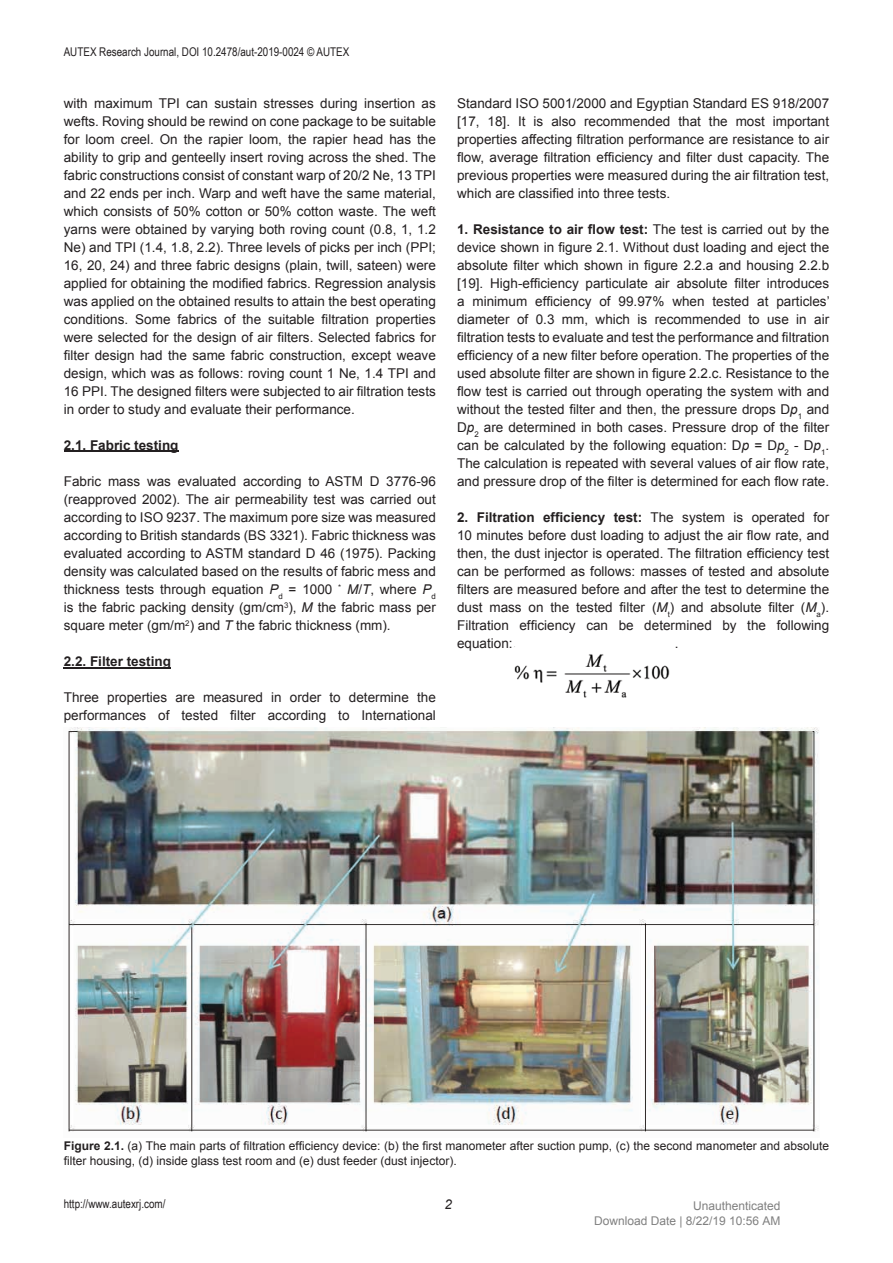
<style>
.page{position:relative;width:893px;height:1263px;background:#fff}
.page>*{position:absolute;margin:0;border:0;box-sizing:border-box;transform-origin:0 0}
.t1{font:13.5px/18px "Arial";color:#231f20;text-align:justify}
.t2{font:700 13.5px "Arial";color:#231f20}
.t3{font:italic 13.5px "Arial";color:#231f20}
.t4{font:12px/14.4px "Arial";color:#231f20}
.t5{font:12px "Arial Narrow";color:#231f20}
.t6{font:12px/15px "Arial";color:#808080;text-align:right}
.s1{font-style:italic}
.s2{font-weight:700}
</style>
<div class="page">
<hr style="left:64px;top:451px;width:115px;height:1px;background:#231f20">
<hr style="left:64px;top:667px;width:107px;height:1px;background:#231f20">
<img style="left:514px;top:654px;width:156px;height:44px">
<img style="left:68px;top:728px;width:751px;height:404px">
<p class="t5" style="left:64px;top:43px;width:287px">AUTEX Research Journal, DOI 10.2478/aut-2019-0024 © AUTEX</p>
<p class="t1" style="left:64px;top:94px;width:374px">with maximum TPI can sustain stresses during insertion as wefts. Roving should be rewind on cone package to be suitable for loom creel. On the rapier loom, the rapier head has the ability to grip and genteelly insert roving across the shed. The fabric constructions consist of constant warp of 20/2 Ne, 13 TPI and 22 ends per inch. Warp and weft have the same material, which consists of 50% cotton or 50% cotton waste. The weft yarns were obtained by varying both roving count (0.8, 1, 1.2<br>Ne) and TPI (1.4, 1.8, 2.2). Three levels of picks per inch (PPI; 16, 20, 24) and three fabric designs (plain, twill, sateen) were applied for obtaining the modified fabrics. Regression analysis was applied on the obtained results to attain the best operating conditions. Some fabrics of the suitable filtration properties were selected for the design of air filters. Selected fabrics for filter design had the same fabric construction, except weave design, which was as follows: roving count 1 Ne, 1.4 TPI and 16 PPI. The designed filters were subjected to air filtration tests in order to study and evaluate their performance.</p>
<p class="t2" style="left:64px;top:436px;width:116px">2.1. Fabric testing</p>
<p class="t1" style="left:64px;top:472px;width:374px">Fabric mass was evaluated according to ASTM D 3776-96 (reapproved 2002). The air permeability test was carried out according to ISO 9237. The maximum pore size was measured according to British standards (BS 3321). Fabric thickness was evaluated according to ASTM standard D 46 (1975). Packing density was calculated based on the results of fabric mess and thickness tests through equation <span class="s1">P</span><sub>d</sub> = 1000 <sup>*</sup> <span class="s1">M</span>/<span class="s1">T</span>, where <span class="s1">P</span><sub>d </sub>is the fabric packing density (gm/cm<sup>3</sup>), <span class="s1">M</span> the fabric mass per square meter (gm/m<sup>2</sup>) and <span class="s1">T</span> the fabric thickness (mm).</p>
<p class="t2" style="left:64px;top:652px;width:109px">2.2. Filter testing</p>
<p class="t1" style="left:64px;top:688px;width:374px">Three properties are measured in order to determine the performances of tested filter according to International</p>
<p class="t1" style="left:457px;top:94px;width:374px">Standard ISO 5001/2000 and Egyptian Standard ES 918/2007 [17, 18]. It is also recommended that the most important properties affecting filtration performance are resistance to air flow, average filtration efficiency and filter dust capacity. The previous properties were measured during the air filtration test, which are classified into three tests.</p>
<p class="t1" style="left:457px;top:220px;width:374px"><span class="s2">1. Resistance to air flow test:</span> The test is carried out by the device shown in figure 2.1. Without dust loading and eject the absolute filter which shown in figure 2.2.a and housing 2.2.b [19]. High-efficiency particulate air absolute filter introduces a minimum efficiency of 99.97% when tested at particles’ diameter of 0.3 mm, which is recommended to use in air filtration tests to evaluate and test the performance and filtration efficiency of a new filter before operation. The properties of the used absolute filter are shown in figure 2.2.c. Resistance to the flow test is carried out through operating the system with and without the tested filter and then, the pressure drops D<span class="s1">p</span><sub>1</sub> and D<span class="s1">p</span><sub>2</sub> are determined in both cases. Pressure drop of the filter can be calculated by the following equation: D<span class="s1">p</span> = D<span class="s1">p</span><sub>2</sub> - D<span class="s1">p</span><sub>1</sub>.<br>The calculation is repeated with several values of air flow rate, and pressure drop of the filter is determined for each flow rate.</p>
<p class="t1" style="left:457px;top:508px;width:374px"><span class="s2">2. Filtration efficiency test:</span> The system is operated for 10 minutes before dust loading to adjust the air flow rate, and then, the dust injector is operated. The filtration efficiency test can be performed as follows: masses of tested and absolute filters are measured before and after the test to determine the dust mass on the tested filter (<span class="s1">M</span><sub>t</sub>) and absolute filter (<span class="s1">M</span><sub>a</sub>).<br>Filtration efficiency can be determined by the following equation:</p>
<p class="t1" style="left:675px;top:634px;width:5px">.</p>
<p class="t4" style="left:64px;top:1139px;width:767px"><span class="s2">Figure 2.1.</span> (a) The main parts of filtration efficiency device: (b) the first manometer after suction pump, (c) the second manometer and absolute filter housing, (d) inside glass test room and (e) dust feeder (dust injector).</p>
<p class="t5" style="left:64px;top:1195px;width:103px">http://www.autexrj.com/</p>
<p class="t3" style="left:445px;top:1196px;width:9px">2</p>
<p class="t6" style="left:594px;top:1200px;width:188px">Unauthenticated<br>Download Date | 8/22/19 10:56 AM</p>
</div>
